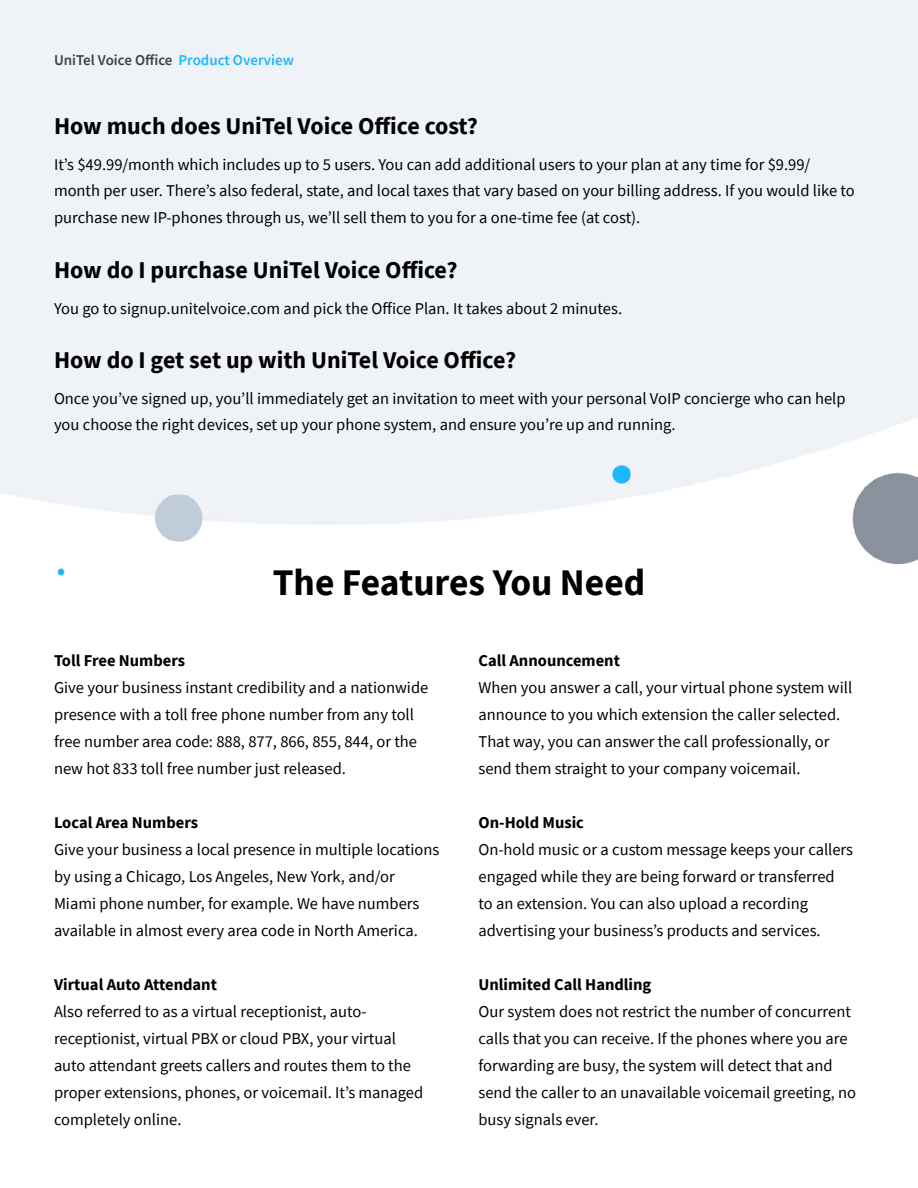
<style>
.page{position:relative;width:918px;height:1188px;background:#fff}
.page>*{position:absolute;margin:0;border:0;box-sizing:border-box;transform-origin:0 0}
.t1{font:700 37.5px "Source Sans Pro";color:#000}
.t2{font:700 24px "Source Sans Pro";color:#000}
.t3{font:16.5px/27px "Source Sans Pro";color:#000}
.t4{font:700 16.5px "Source Sans Pro";color:#000}
.t5{font:600 15px "Source Sans Pro";color:#404040}
.s1{color:#1fb6ff}
</style>
<div class="page">
<img style="left:0;top:0;width:918px;height:576px">
<p class="t5" style="left:54px;top:50px;width:242px">UniTel Voice Office <span class="s1">Product Overview</span></p>
<h2 class="t2" style="left:54px;top:109px;width:426px">How much does UniTel Voice Office cost?</h2>
<p class="t3" style="left:54px;top:150px;width:802px">It’s $49.99/month which includes up to 5 users. You can add additional users to your plan at any time for $9.99/ month per user. There’s also federal, state, and local taxes that vary based on your billing address. If you would like to purchase new IP-phones through us, we’ll sell them to you for a one-time fee (at cost).</p>
<h2 class="t2" style="left:54px;top:253px;width:405px">How do I purchase UniTel Voice Office?</h2>
<p class="t3" style="left:54px;top:294px;width:570px">You go to signup.unitelvoice.com and pick the Office Plan. It takes about 2 minutes.</p>
<h2 class="t2" style="left:54px;top:343px;width:464px">How do I get set up with UniTel Voice Office?</h2>
<p class="t3" style="left:54px;top:384px;width:793px">Once you’ve signed up, you’ll immediately get an invitation to meet with your personal VoIP concierge who can help you choose the right devices, set up your phone system, and ensure you’re up and running.</p>
<h1 class="t1" style="left:273px;top:557px;width:374px">The Features You Need</h1>
<p class="t4" style="left:54px;top:650px;width:133px">Toll Free Numbers</p>
<p class="t3" style="left:54px;top:674px;width:376px">Give your business instant credibility and a nationwide presence with a toll free phone number from any toll free number area code: 888, 877, 866, 855, 844, or the new hot 833 toll free number just released.</p>
<p class="t4" style="left:54px;top:812px;width:146px">Local Area Numbers</p>
<p class="t3" style="left:54px;top:836px;width:387px">Give your business a local presence in multiple locations by using a Chicago, Los Angeles, New York, and/or Miami phone number, for example. We have numbers available in almost every area code in North America.</p>
<p class="t4" style="left:54px;top:974px;width:165px">Virtual Auto Attendant</p>
<p class="t3" style="left:54px;top:998px;width:371px">Also referred to as a virtual receptionist, auto&shy;receptionist, virtual PBX or cloud PBX, your virtual auto attendant greets callers and routes them to the proper extensions, phones, or voicemail. It’s managed completely online.</p>
<p class="t4" style="left:478px;top:650px;width:143px">Call Announcement</p>
<p class="t3" style="left:478px;top:674px;width:375px">When you answer a call, your virtual phone system will announce to you which extension the caller selected.<br>That way, you can answer the call professionally, or send them straight to your company voicemail.</p>
<p class="t4" style="left:478px;top:812px;width:107px">On-Hold Music</p>
<p class="t3" style="left:478px;top:836px;width:376px">On-hold music or a custom message keeps your callers engaged while they are being forward or transferred to an extension. You can also upload a recording advertising your business’s products and services.</p>
<p class="t4" style="left:478px;top:974px;width:174px">Unlimited Call Handling</p>
<p class="t3" style="left:478px;top:998px;width:379px">Our system does not restrict the number of concurrent calls that you can receive. If the phones where you are forwarding are busy, the system will detect that and send the caller to an unavailable voicemail greeting, no busy signals ever.</p>
</div>
